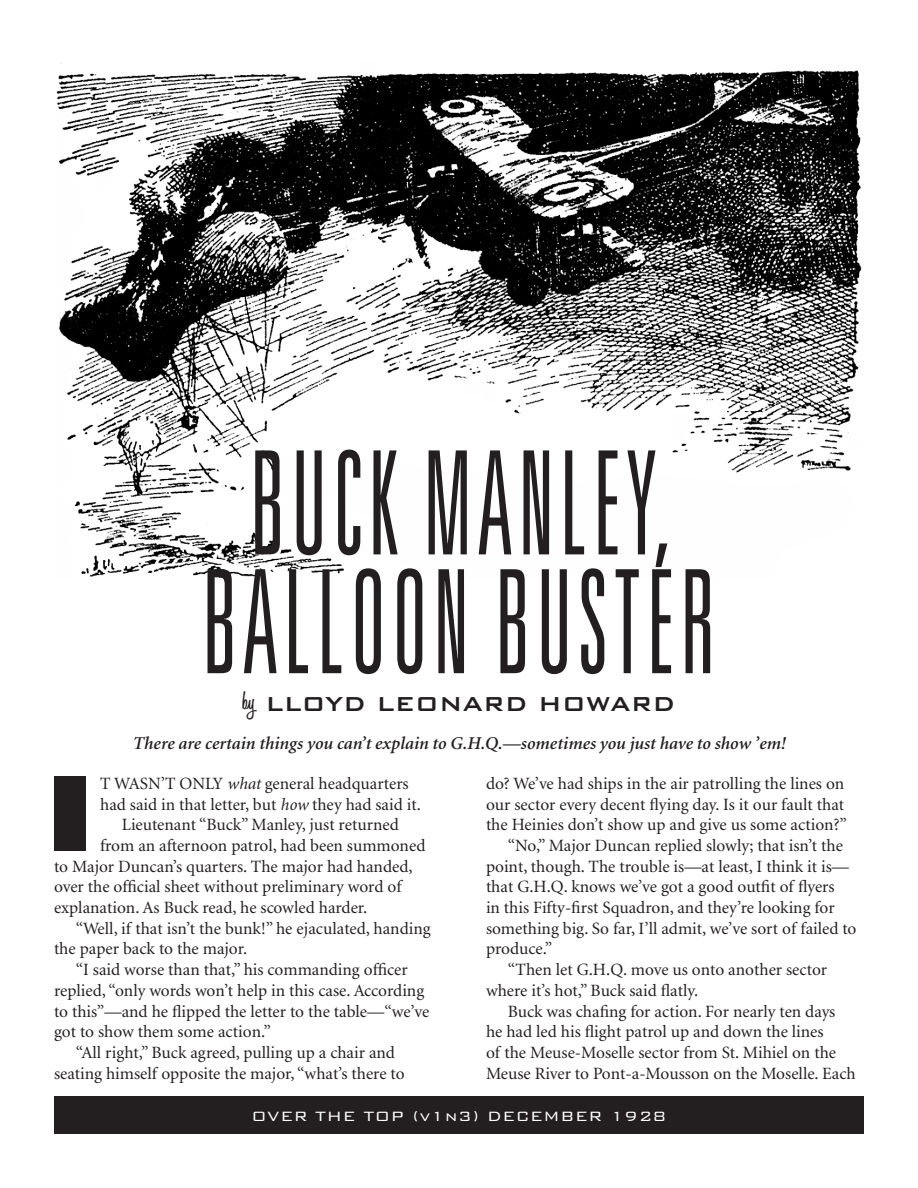
<style>
.page{position:relative;width:918px;height:1188px;background:#fff}
.page>*{position:absolute;margin:0;border:0;box-sizing:border-box;transform-origin:0 0}
.t1{font:300 ultra-condensed 144px "Univers";letter-spacing:.05em;color:#231f20;scale:.75 1}
.t2{font:900 expanded 103.2px "Univers";color:#231f20}
.t3{font:500 27px "Bank Gothic BT";color:#231f20}
.t4{font:italic 600 18px "Minion";color:#231f20}
.t5{font:300 18px "Bank Gothic BT";letter-spacing:.04em;color:#fff}
.t6{font:17.25px/20.7px "Minion";color:#231f20}
.s1{font-family:"Honey Script";font-weight:600}
.s2{font-style:italic}
</style>
<div class="page">
<img style="left:56px;top:62px;width:806px;height:516px">
<div style="left:54px;top:1096px;width:810px;height:38px;background:#231f20"></div>
<p class="t1" style="left:250px;top:428px;width:563px">BUCK MANLEY,</p>
<p class="t1" style="left:202px;top:547px;width:687px">BALLOON BUSTER</p>
<p class="t3" style="left:243px;top:689px;width:434px"><span class="s1">by</span> LLOYD LEONARD HOWARD</p>
<p class="t4" style="left:133px;top:734px;width:654px">There are certain things you can’t explain to G.H.Q.—sometimes you just have to show ’em!</p>
<p class="t2" style="left:45px;top:753px;width:50px">I</p>
<p class="t6" style="left:100px;top:774px;width:322px">T WASN’T ONLY <span class="s2">what</span> general headquarters had said in that letter, but <span class="s2">how</span> they had said it.</p>
<p class="t6" style="left:122px;top:815px;width:279px">Lieutenant “Buck” Manley, just returned</p>
<p class="t6" style="left:100px;top:836px;width:327px">from an afternoon patrol, had been summoned</p>
<p class="t6" style="left:54px;top:856px;width:360px">to Major Duncan’s quarters. The major had handed,</p>
<p class="t6" style="left:54px;top:877px;width:349px">over the official sheet without preliminary word of</p>
<p class="t6" style="left:54px;top:898px;width:315px">explanation. As Buck read, he scowled harder.</p>
<p class="t6" style="left:54px;top:918px;width:378px;text-indent:22px">“Well, if that isn’t the bunk!” he ejaculated, handing the paper back to the major.</p>
<p class="t6" style="left:54px;top:960px;width:377px;text-indent:22px">“I said worse than that,” his commanding officer replied, “only words won’t help in this case. According to this”—and he flipped the letter to the table—“we’ve got to show them some action.”</p>
<p class="t6" style="left:54px;top:1043px;width:352px;text-indent:22px">“All right,” Buck agreed, pulling up a chair and seating himself opposite the major, “what’s there to</p>
<p class="t6" style="left:486px;top:774px;width:363px">do? We’ve had ships in the air patrolling the lines on our sector every decent flying day. Is it our fault that the Heinies don’t show up and give us some action?”</p>
<p class="t6" style="left:486px;top:836px;width:372px;text-indent:22px">“No,” Major Duncan replied slowly; that isn’t the point, though. The trouble is—at least, I think it is— that G.H.Q. knows we’ve got a good outfit of flyers<br>in this Fifty-first Squadron, and they’re looking for something big. So far, I’ll admit, we’ve sort of failed to produce.”</p>
<p class="t6" style="left:486px;top:960px;width:343px;text-indent:22px">“Then let G.H.Q. move us onto another sector where it’s hot,” Buck said flatly.</p>
<p class="t6" style="left:486px;top:1001px;width:371px;text-indent:22px">Buck was chafing for action. For nearly ten days he had led his flight patrol up and down the lines<br>of the Meuse-Moselle sector from St. Mihiel on the Meuse River to Pont-a-Mousson on the Moselle. Each</p>
<p class="t5" style="left:252px;top:1106px;width:416px">OVER THE TOP (v1n3) DECEMBER 1928</p>
</div>
